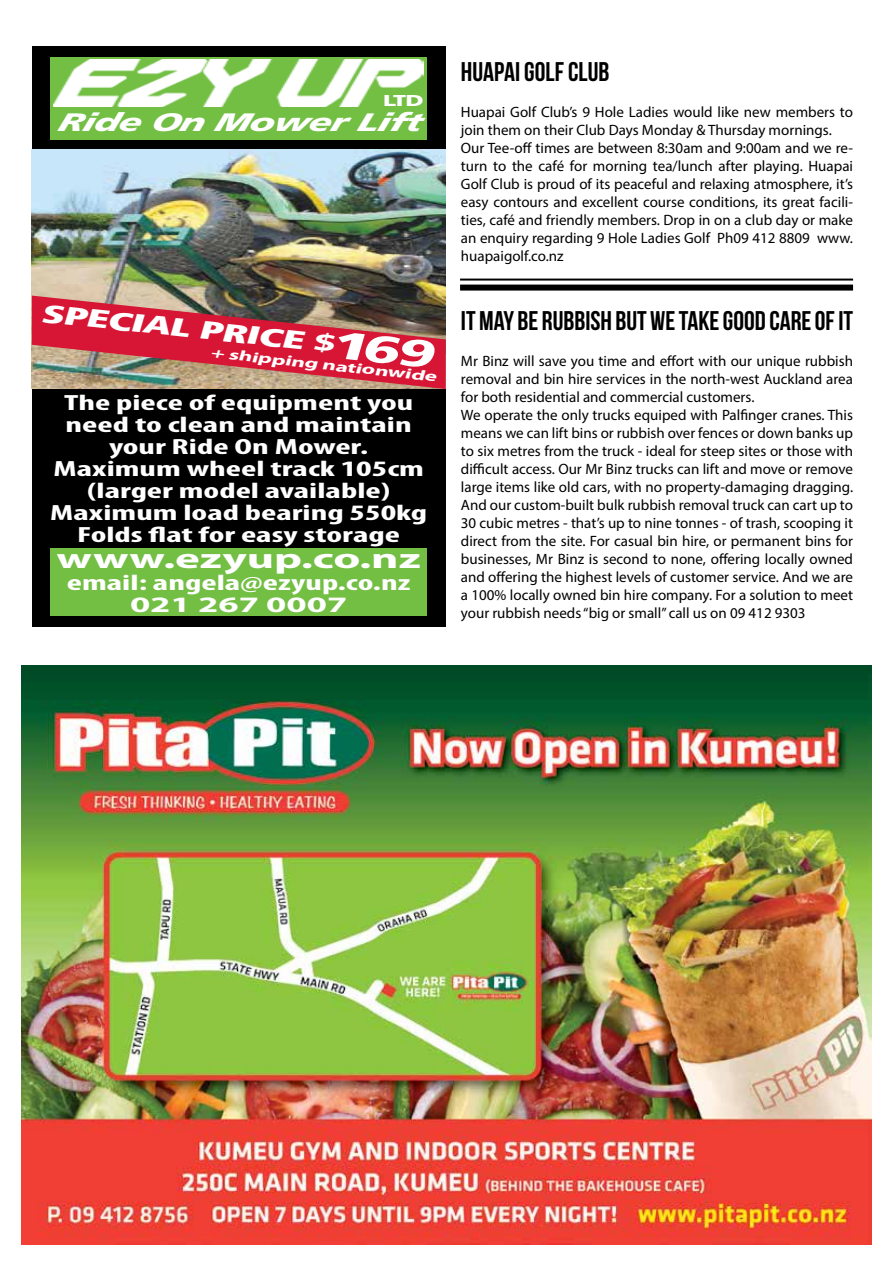
<style>
.page{position:relative;width:893px;height:1263px;background:#fff}
.page>*{position:absolute;margin:0;border:0;box-sizing:border-box;transform-origin:0 0}
.t1{font:700 28.35px "Myriad Pro";color:#fff;scale:1.65 1}
.t2{font:27px "Bebas Neue";color:#000}
.t3{font:italic 900 condensed 25.5px "Frutiger LT";color:#fff;scale:1.62 1}
.t4{font:italic 900 25.2px "Frutiger LT";color:#fff;scale:1.49 1}
.t5{font:700 condensed 22.05px/22px "Myriad Pro";color:#fff;text-align:center;scale:1.65 1}
.t6{font:700 22.05px "Myriad Pro";color:#fff;scale:1.65 1}
.t7{font:900 15.75px "Frutiger LT";color:#fff;scale:1.49 1}
.t8{font:15px/18px "Myriad Pro";color:#000}
.t9{font:italic 700 14.25px "Myriad Pro";color:#fff;scale:1.62 1}
.s1{font-stretch:normal;font-size:22.35px}
.s2{font-stretch:normal;font-size:38.25px}
</style>
<div class="page">
<div style="left:32px;top:46px;width:414px;height:581px;background:#000"></div>
<div style="left:50px;top:57px;width:377px;height:83px;background:#72bf44"></div>
<img style="left:54px;top:60px;width:369px;height:46px">
<img style="left:32px;top:150px;width:414px;height:146px">
<div style="left:50px;top:548px;width:377px;height:68px;background:#72bf44"></div>
<img style="left:32px;top:296px;width:414px;height:93px">
<hr style="left:460px;top:279px;width:393px;height:2px;background:#000">
<div style="left:460px;top:285px;width:393px;height:6px;background:#000"></div>
<img style="left:21px;top:666px;width:851px;height:578px">
<p class="t7" style="left:383px;top:91px;width:29px">LTD</p>
<h3 class="t4" style="left:57px;top:107px;width:251px">Ride On MowerLift</h3>
<h3 class="t3" style="left:43px;top:297px;width:245px;rotate:6deg">special price <span class="s1">$</span><span class="s2">169</span></h3>
<p class="t9" style="left:211px;top:343px;width:142px;rotate:6deg">+ shipping nationwide</p>
<h3 class="t5" style="left:50px;top:391px;width:230px">The piece of equipment you need to clean and maintain your Ride On Mower.<br>Maximum wheel track 105cm (larger model available)<br>Maximum load bearing 550kg<br>Folds flat for easy storage</h3>
<h1 class="t1" style="left:57px;top:539px;width:222px">www.ezyup.co.nz</h1>
<h3 class="t5" style="left:67px;top:571px;width:210px">email: angela@ezyup.co.nz</h3>
<h3 class="t6" style="left:130px;top:590px;width:133px">021 267 0007</h3>
<h2 class="t2" style="left:461px;top:57px;width:150px">HUAPAI GOLF CLUB</h2>
<p class="t8" style="left:461px;top:103px;width:394px">Huapai Golf Club’s 9 Hole Ladies would like new members to join them on their Club Days Monday &amp; Thursday mornings.<br>Our Tee-off times are between 8:30am and 9:00am and we re&shy;turn to the café for morning tea/lunch after playing. Huapai Golf Club is proud of its peaceful and relaxing atmosphere, it’s easy contours and excellent course conditions, its great facili&shy;ties, café and friendly members. Drop in on a club day or make an enquiry regarding 9 Hole Ladies Golf Ph09 412 8809 www. huapaigolf.co.nz</p>
<h2 class="t2" style="left:461px;top:305px;width:394px">IT MAY BE RUBBISH BUT WE TAKE GOOD CARE OF IT</h2>
<p class="t8" style="left:461px;top:351px;width:394px">Mr Binz will save you time and effort with our unique rubbish removal and bin hire services in the north-west Auckland area for both residential and commercial customers.<br>We operate the only trucks equiped with Palfinger cranes. This means we can lift bins or rubbish over fences or down banks up to six metres from the truck - ideal for steep sites or those with difficult access. Our Mr Binz trucks can lift and move or remove large items like old cars, with no property-damaging dragging.<br>And our custom-built bulk rubbish removal truck can cart up to 30 cubic metres - that’s up to nine tonnes - of trash, scooping it direct from the site. For casual bin hire, or permanent bins for businesses, Mr Binz is second to none, offering locally owned and offering the highest levels of customer service. And we are a 100% locally owned bin hire company. For a solution to meet your rubbish needs “big or small” call us on 09 412 9303</p>
</div>
